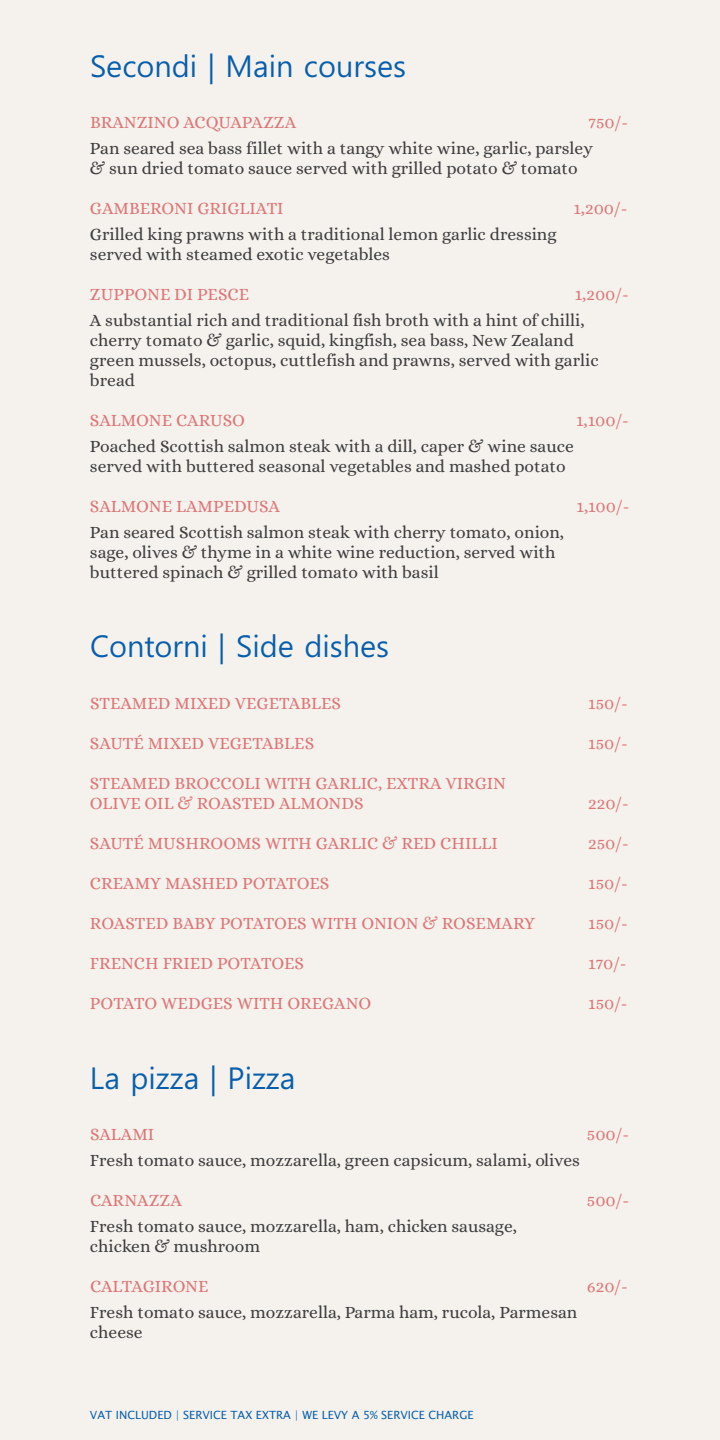
<style>
.page{position:relative;width:720px;height:1440px;background:#f5f2ee}
.page>*{position:absolute;margin:0;border:0;box-sizing:border-box;transform-origin:0 0}
.t1{font:30px "Malgun Gothic";color:#075ead}
.t2{font:17.5px/20px "Alice";color:#3e3e3f}
.t3{font:17.5px/20px "Alice";color:#d77}
.t4{font:11.25px "Lucida Sans Unicode";color:#075ead}
</style>
<div class="page">
<h1 class="t1" style="left:90px;top:53px;width:318px">Secondi | Main courses</h1>
<p class="t3" style="left:90px;top:112px;width:208px">BRANZINO ACQUAPAZZA</p>
<p class="t3" style="left:589px;top:112px;width:41px">750/-</p>
<p class="t2" style="left:90px;top:138px;width:505px">Pan seared sea bass fillet with a tangy white wine, garlic, parsley &amp; sun dried tomato sauce served with grilled potato &amp; tomato</p>
<p class="t3" style="left:90px;top:198px;width:195px">GAMBERONI GRIGLIATI</p>
<p class="t3" style="left:573px;top:198px;width:56px">1,200/-</p>
<p class="t2" style="left:90px;top:224px;width:468px">Grilled king prawns with a traditional lemon garlic dressing served with steamed exotic vegetables</p>
<p class="t3" style="left:90px;top:284px;width:161px">ZUPPONE DI PESCE</p>
<p class="t3" style="left:575px;top:284px;width:56px">1,200/-</p>
<p class="t2" style="left:90px;top:310px;width:510px">A substantial rich and traditional fish broth with a hint of chilli, cherry tomato &amp; garlic, squid, kingfish, sea bass, New Zealand green mussels, octopus, cuttlefish and prawns, served with garlic bread</p>
<p class="t3" style="left:90px;top:410px;width:157px">SALMONE CARUSO</p>
<p class="t3" style="left:576px;top:410px;width:54px">1,100/-</p>
<p class="t2" style="left:90px;top:436px;width:485px">Poached Scottish salmon steak with a dill, caper &amp; wine sauce served with buttered seasonal vegetables and mashed potato</p>
<p class="t3" style="left:90px;top:496px;width:192px">SALMONE LAMPEDUSA</p>
<p class="t3" style="left:577px;top:496px;width:54px">1,100/-</p>
<p class="t2" style="left:90px;top:522px;width:476px">Pan seared Scottish salmon steak with cherry tomato, onion, sage, olives &amp; thyme in a white wine reduction, served with buttered spinach &amp; grilled tomato with basil</p>
<h1 class="t1" style="left:90px;top:633px;width:301px">Contorni | Side dishes</h1>
<p class="t3" style="left:90px;top:693px;width:252px">STEAMED MIXED VEGETABLES</p>
<p class="t3" style="left:588px;top:693px;width:41px">150/-</p>
<p class="t3" style="left:90px;top:733px;width:226px">SAUTÉ MIXED VEGETABLES</p>
<p class="t3" style="left:588px;top:733px;width:41px">150/-</p>
<p class="t3" style="left:90px;top:773px;width:418px">STEAMED BROCCOLI WITH GARLIC, EXTRA VIRGIN<br>OLIVE OIL &amp; ROASTED ALMONDS</p>
<p class="t3" style="left:588px;top:793px;width:42px">220/-</p>
<p class="t3" style="left:90px;top:833px;width:409px">SAUTÉ MUSHROOMS WITH GARLIC &amp; RED CHILLI</p>
<p class="t3" style="left:588px;top:833px;width:42px">250/-</p>
<p class="t3" style="left:90px;top:873px;width:241px">CREAMY MASHED POTATOES</p>
<p class="t3" style="left:588px;top:873px;width:41px">150/-</p>
<p class="t3" style="left:90px;top:913px;width:447px">ROASTED BABY POTATOES WITH ONION &amp; ROSEMARY</p>
<p class="t3" style="left:588px;top:913px;width:41px">150/-</p>
<p class="t3" style="left:90px;top:953px;width:216px">FRENCH FRIED POTATOES</p>
<p class="t3" style="left:588px;top:953px;width:40px">170/-</p>
<p class="t3" style="left:90px;top:993px;width:283px">POTATO WEDGES WITH OREGANO</p>
<p class="t3" style="left:588px;top:993px;width:41px">150/-</p>
<h1 class="t1" style="left:90px;top:1065px;width:207px">La pizza | Pizza</h1>
<p class="t3" style="left:90px;top:1124px;width:66px">SALAMI</p>
<p class="t3" style="left:587px;top:1124px;width:44px">500/-</p>
<p class="t2" style="left:90px;top:1150px;width:491px">Fresh tomato sauce, mozzarella, green capsicum, salami, olives</p>
<p class="t3" style="left:90px;top:1190px;width:93px">CARNAZZA</p>
<p class="t3" style="left:587px;top:1190px;width:44px">500/-</p>
<p class="t2" style="left:90px;top:1216px;width:429px">Fresh tomato sauce, mozzarella, ham, chicken sausage, chicken &amp; mushroom</p>
<p class="t3" style="left:90px;top:1276px;width:120px">CALTAGIRONE</p>
<p class="t3" style="left:587px;top:1276px;width:43px">620/-</p>
<p class="t2" style="left:90px;top:1302px;width:489px">Fresh tomato sauce, mozzarella, Parma ham, rucola, Parmesan cheese</p>
<p class="t4" style="left:90px;top:1410px;width:385px">VAT INCLUDED | SERVICE TAX EXTRA | WE LEVY A 5% SERVICE CHARGE</p>
</div>
